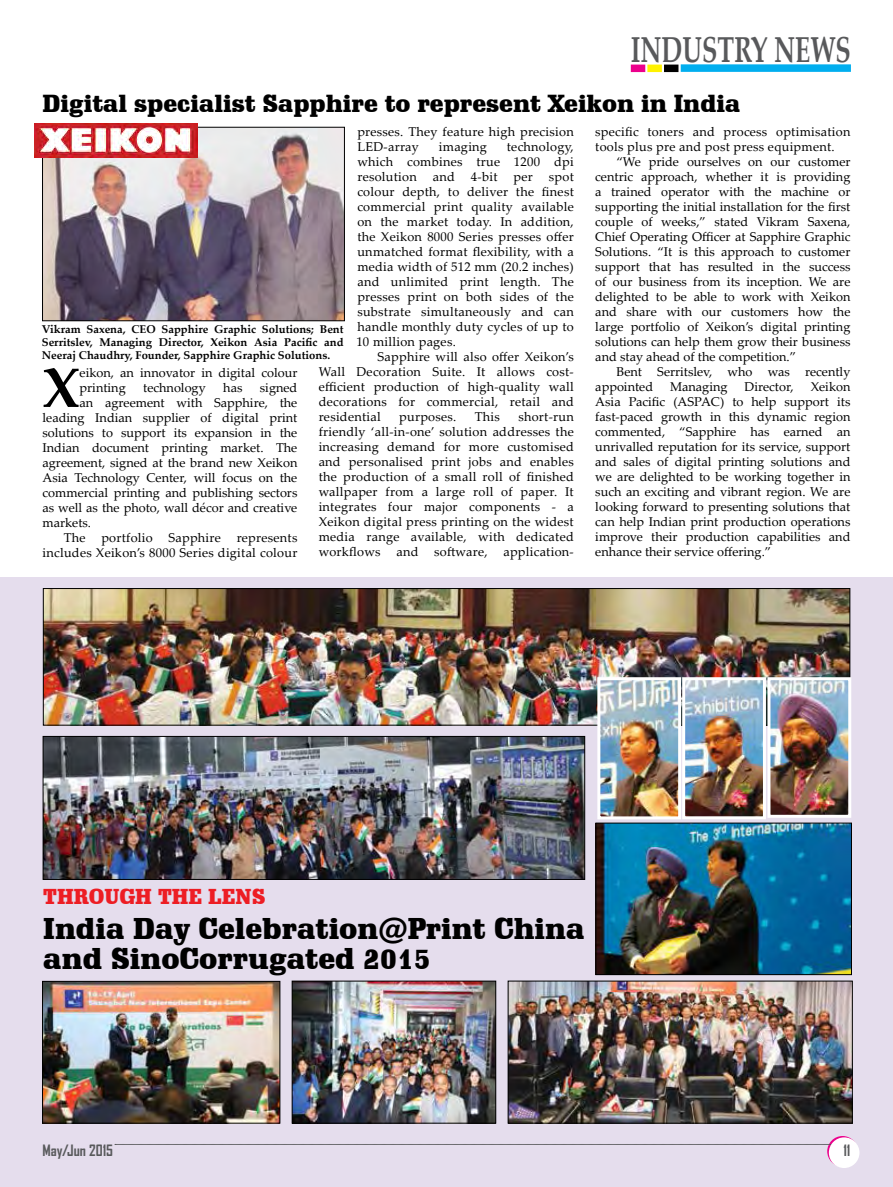
<style>
.page{position:relative;width:893px;height:1187px;background:#fff}
.page>*{position:absolute;margin:0;border:0;box-sizing:border-box;transform-origin:0 0}
.t1{font:700 55.65px "Palatino Linotype";color:#000}
.t2{font:700 36px "Palatino Linotype";color:#58595b;scale:.7 1}
.t3{font:900 29.25px/30px "Schadow BT";color:#000}
.t4{font:900 24px "Schadow BT";color:#000}
.t5{font:900 21px "Schadow BT";color:#ed1d24}
.t6{font:700 15px "Agency FB";color:#58595b}
.t7{font:12.75px/15px "Palatino Linotype";color:#000;text-align:justify}
.t8{font:12.75px/15px "Palatino Linotype";letter-spacing:.02em;color:#000}
.t9{font:700 11.25px/12.8px "Palatino Linotype";color:#000;text-align:justify}
</style>
<div class="page">
<div style="left:681px;top:64px;width:170px;height:8px;background:#00aeef"></div>
<div style="left:631px;top:65px;width:14px;height:7px;background:#ec008c"></div>
<div style="left:647px;top:65px;width:15px;height:7px;background:#fff200"></div>
<div style="left:664px;top:65px;width:14px;height:7px;background:#000"></div>
<div style="left:0;top:577px;width:893px;height:609px;background:#e5dded"></div>
<svg style="left:827px;top:1135px;width:31px;height:31px"></svg>
<svg style="left:115px;top:1144px;width:716px;height:1px"></svg>
<div style="left:829px;top:1137px;width:30px;height:30px;background:#fff;border-radius:50%"></div>
<img style="left:44px;top:129px;width:299px;height:190px">
<div style="left:42px;top:127px;width:303px;height:194px;border:1px solid #000"></div>
<img style="left:34px;top:123px;width:163px;height:35px">
<img style="left:45px;top:590px;width:803px;height:133px">
<div style="left:43px;top:588px;width:807px;height:137px;border:1px solid #000"></div>
<img style="left:686px;top:681px;width:76px;height:134px">
<div style="left:682px;top:677px;width:84px;height:142px;border:3px solid #fff"></div>
<img style="left:771px;top:681px;width:76px;height:132px">
<div style="left:767px;top:677px;width:84px;height:140px;border:3px solid #fff"></div>
<img style="left:601px;top:681px;width:76px;height:134px">
<div style="left:597px;top:677px;width:84px;height:142px;border:3px solid #fff"></div>
<img style="left:598px;top:824px;width:252px;height:148px">
<div style="left:596px;top:822px;width:256px;height:152px;border:1px solid #000"></div>
<img style="left:510px;top:982px;width:340px;height:139px">
<div style="left:508px;top:980px;width:344px;height:143px;border:1px solid #000"></div>
<img style="left:44px;top:983px;width:234px;height:138px">
<div style="left:42px;top:981px;width:238px;height:142px;border:1px solid #000"></div>
<img style="left:294px;top:982px;width:200px;height:139px">
<div style="left:292px;top:980px;width:204px;height:143px;border:1px solid #000"></div>
<img style="left:45px;top:738px;width:538px;height:139px">
<div style="left:43px;top:736px;width:542px;height:143px;border:1px solid #000"></div>
<h2 class="t2" style="left:631px;top:24px;width:316px">Industry News</h2>
<h3 class="t4" style="left:43px;top:88px;width:699px">Digital specialist Sapphire to represent Xeikon in India</h3>
<p class="t8" style="left:357px;top:124px;width:218px">presses. They feature high precision<br>LED-array</p>
<p class="t8" style="left:595px;top:124px;width:257px">specific toners and process optimisation tools plus pre and post press equipment.</p>
<p class="t7" style="left:595px;top:154px;width:257px;text-indent:21px">“We pride ourselves on our customer centric approach, whether it is providing a trained operator with the machine or supporting the initial installation for the first couple of weeks,” stated Vikram Saxena, Chief Operating Officer at Sapphire Graphic Solutions. “It is this approach to customer support that has resulted in the success of our business from its inception. We are delighted to be able to work with Xeikon and share with our customers how the large portfolio of Xeikon’s digital printing solutions can help them grow their business and stay ahead of the competition.”</p>
<p class="t7" style="left:595px;top:364px;width:257px;text-indent:21px">Bent Serritslev, who was recently appointed</p>
<p class="t7" style="left:357px;top:139px;width:218px;text-indent:150px">technology, which combines true 1200 dpi resolution</p>
<p class="t8" style="left:439px;top:139px;width:50px">imaging</p>
<p class="t7" style="left:433px;top:169px;width:24px">and</p>
<p class="t7" style="left:471px;top:169px;width:28px">4-bit</p>
<p class="t7" style="left:514px;top:169px;width:21px">per</p>
<p class="t7" style="left:356px;top:169px;width:219px;text-indent:193px">spot colour depth, to deliver the finest commercial print quality available on the market today. In addition, the Xeikon 8000 Series presses offer unmatched format flexibility, with a media width of 512 mm (20.2 inches) and unlimited print length. The presses print on both sides of the substrate simultaneously and can handle monthly duty cycles of up to 10 million pages.</p>
<p class="t7" style="left:319px;top:349px;width:257px;text-indent:59px">Sapphire will also offer Xeikon’s Wall Decoration Suite. It allows cost&shy;efficient production of high-quality wall decorations for commercial, retail and residential</p>
<p class="t9" style="left:42px;top:323px;width:303px">Vikram Saxena, CEO Sapphire Graphic Solutions; Bent Serritslev, Managing Director, Xeikon Asia Pacific and Neeraj Chaudhry, Founder, Sapphire Graphic Solutions.</p>
<h1 class="t1" style="left:43px;top:348px;width:37px">X</h1>
<p class="t7" style="left:80px;top:364px;width:219px">eikon, an innovator in digital colour printing</p>
<p class="t7" style="left:595px;top:379px;width:257px;text-indent:215px">Xeikon Asia Pacific (ASPAC) to help support its fast-paced growth in this dynamic region commented, “Sapphire has earned an unrivalled reputation for its service, support and sales of digital printing solutions and we are delighted to be working together in such an exciting and vibrant region. We are looking forward to presenting solutions that can help Indian print production operations improve their production capabilities and enhance their service offering.”</p>
<p class="t7" style="left:670px;top:379px;width:59px">Managing</p>
<p class="t7" style="left:744px;top:379px;width:51px">Director,</p>
<p class="t7" style="left:143px;top:379px;width:64px">technology</p>
<p class="t7" style="left:223px;top:379px;width:21px">has</p>
<p class="t7" style="left:260px;top:379px;width:39px">signed</p>
<p class="t7" style="left:80px;top:394px;width:219px">an agreement with Sapphire, the</p>
<p class="t7" style="left:43px;top:409px;width:256px">leading Indian supplier of digital print</p>
<p class="t7" style="left:43px;top:424px;width:256px">solutions to support its expansion in the</p>
<p class="t7" style="left:43px;top:439px;width:256px">Indian document printing market. The</p>
<p class="t7" style="left:43px;top:454px;width:256px">agreement, signed at the brand new Xeikon</p>
<p class="t7" style="left:43px;top:469px;width:256px">Asia Technology Center, will focus on the</p>
<p class="t7" style="left:43px;top:484px;width:256px">commercial printing and publishing sectors</p>
<p class="t7" style="left:43px;top:499px;width:256px">as well as the photo, wall décor and creative</p>
<p class="t7" style="left:43px;top:514px;width:50px">markets.</p>
<p class="t8" style="left:64px;top:529px;width:235px">The portfolio Sapphire represents</p>
<p class="t8" style="left:43px;top:544px;width:256px">includes Xeikon’s 8000 Series digital colour</p>
<p class="t7" style="left:319px;top:409px;width:257px;text-indent:200px">short-run friendly ‘all-in-one’ solution addresses the increasing demand for more customised and personalised print jobs and enables the production of a small roll of finished wallpaper from a large roll of paper. It integrates four major components - a Xeikon digital press printing on the widest media range available, with dedicated workflows and software, application-</p>
<p class="t8" style="left:399px;top:409px;width:59px">purposes.</p>
<p class="t7" style="left:475px;top:409px;width:27px">This</p>
<h3 class="t5" style="left:43px;top:883px;width:31px">Through</h3>
<h3 class="t5" style="left:158px;top:883px;width:16px">the</h3>
<h3 class="t5" style="left:208px;top:883px;width:15px">lens</h3>
<h3 class="t3" style="left:43px;top:912px;width:543px">India Day Celebration@Print China and SinoCorrugated 2015</h3>
<p class="t6" style="left:43px;top:1140px;width:72px">May/Jun 2015</p>
<p class="t6" style="left:843px;top:1140px;width:9px">11</p>
</div>
